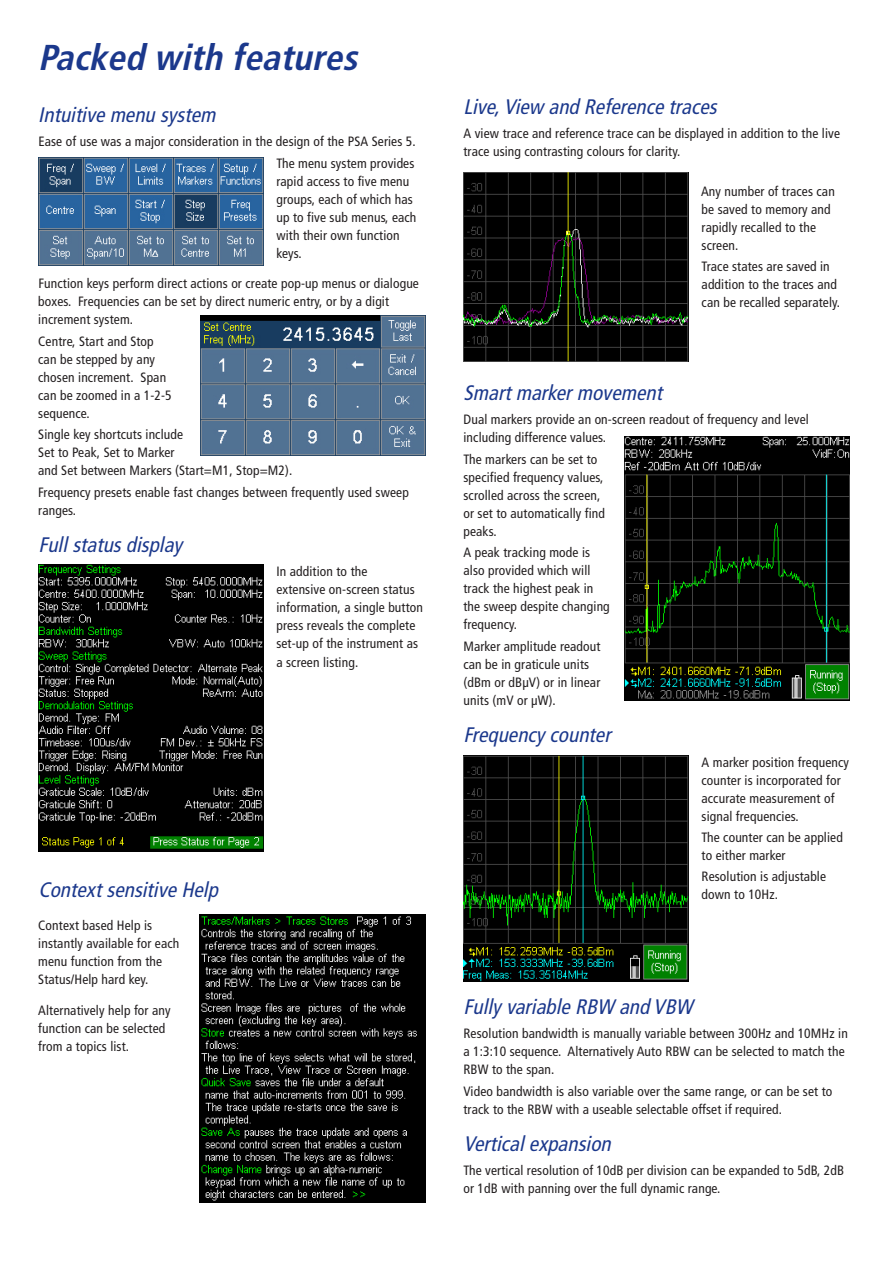
<style>
.page{position:relative;width:893px;height:1263px;background:#fff}
.page>*{position:absolute;margin:0;border:0;box-sizing:border-box;transform-origin:0 0}
.Page_Head_1{font:italic 700 condensed 36px "Frutiger LT Std";color:#1b388c}
.Body_Head_2{font:italic condensed 21px "Frutiger";color:#1b388c}
.Body_Text_1{font:condensed 13.5px/18px "Frutiger";letter-spacing:.01em;color:#231f20}
</style>
<div class="page">
<img style="left:463px;top:173px;width:226px;height:189px">
<img style="left:624px;top:436px;width:225px;height:265px">
<img style="left:463px;top:755px;width:226px;height:226px">
<img style="left:38px;top:158px;width:226px;height:108px">
<img style="left:200px;top:316px;width:225px;height:140px">
<img style="left:38px;top:565px;width:226px;height:287px">
<img style="left:200px;top:914px;width:225px;height:288px">
<p class="Page_Head_1" style="left:38px;top:36px;width:329px">Packed with features</p>
<p class="Body_Head_2" style="left:38px;top:103px;width:184px">Intuitivemenu system</p>
<p class="Body_Text_1" style="left:38px;top:133px;width:379px">Ease of use was a major consideration in the design of the PSA Series 5.</p>
<p class="Body_Text_1" style="left:276px;top:154px;width:142px">The menu system provides rapid access to five menu groups, each of which has up to five sub menus, each with their own function keys.</p>
<p class="Body_Text_1" style="left:38px;top:275px;width:382px">Function keys perform direct actions or create pop-up menus or dialogue boxes. Frequencies can be set by direct numeric entry, or by a digit increment system.</p>
<p class="Body_Text_1" style="left:38px;top:332px;width:135px">Centre, Start and Stop can be stepped by any chosen increment. Span can be zoomed in a 1-2-5 sequence.</p>
<p class="Body_Text_1" style="left:38px;top:425px;width:256px">Single key shortcuts include<br>Set to Peak, Set to Marker<br>and Set between Markers (Start=M1, Stop=M2).</p>
<p class="Body_Text_1" style="left:38px;top:483px;width:372px">Frequency presets enable fast changes between frequently used sweep ranges.</p>
<p class="Body_Head_2" style="left:38px;top:533px;width:151px">Fullstatusdisplay</p>
<p class="Body_Text_1" style="left:276px;top:563px;width:148px">In addition to the<br>extensive on-screen status information, a single button press reveals the complete set-up of the instrument as a screen listing.</p>
<p class="Body_Head_2" style="left:38px;top:877px;width:186px">ContextsensitiveHelp</p>
<p class="Body_Text_1" style="left:38px;top:916px;width:143px">Context based Help is instantly available for each menu function from the<br>Status/Help hard key.</p>
<p class="Body_Text_1" style="left:38px;top:1001px;width:134px">Alternatively help for any function can be selected from a topics list.</p>
<p class="Body_Head_2" style="left:463px;top:95px;width:260px">Live,View and Referencetraces</p>
<p class="Body_Text_1" style="left:463px;top:125px;width:378px">A view trace and reference trace can be displayed in addition to the live trace using contrasting colours for clarity.</p>
<p class="Body_Text_1" style="left:701px;top:182px;width:135px">Any number of traces can be saved to memory and rapidly recalled to the screen.</p>
<p class="Body_Text_1" style="left:702px;top:258px;width:140px">Trace states are saved in addition to the traces and can be recalled separately.</p>
<p class="Body_Head_2" style="left:463px;top:380px;width:205px">Smartmarkermovement</p>
<p class="Body_Text_1" style="left:463px;top:411px;width:347px">Dual markers provide an on-screen readout of frequency and level including difference values.</p>
<p class="Body_Text_1" style="left:463px;top:450px;width:143px">The markers can be set to specified frequency values, scrolled across the screen, or set to automatically find peaks.</p>
<p class="Body_Text_1" style="left:463px;top:544px;width:148px">A peak tracking mode is also provided which will track the highest peak in the sweep despite changing frequency.</p>
<p class="Body_Text_1" style="left:463px;top:637px;width:139px">Marker amplitude readout can be in graticule units (dBm or dBµV) or in linear units (mV or µW).</p>
<p class="Body_Head_2" style="left:464px;top:723px;width:154px">Frequencycounter</p>
<p class="Body_Text_1" style="left:701px;top:753px;width:149px">A marker position frequency counter is incorporated for accurate measurement of signal frequencies.</p>
<p class="Body_Text_1" style="left:701px;top:828px;width:143px">The counter can be applied to either marker</p>
<p class="Body_Text_1" style="left:701px;top:868px;width:126px">Resolution is adjustable down to 10Hz.</p>
<p class="Body_Head_2" style="left:463px;top:994px;width:236px">FullyvariableRBW and VBW</p>
<p class="Body_Text_1" style="left:463px;top:1024px;width:386px">Resolution bandwidth is manually variable between 300Hz and 10MHz in a 1:3:10 sequence. Alternatively Auto RBW can be selected to match the<br>RBW to the span.</p>
<p class="Body_Text_1" style="left:463px;top:1082px;width:370px">Video bandwidth is also variable over the same range, or can be set to track to the RBW with a useable selectable offset if required.</p>
<p class="Body_Head_2" style="left:463px;top:1131px;width:154px">Verticalexpansion</p>
<p class="Body_Text_1" style="left:463px;top:1162px;width:382px">The vertical resolution of 10dB per division can be expanded to 5dB, 2dB or 1dB with panning over the full dynamic range.</p>
</div>
